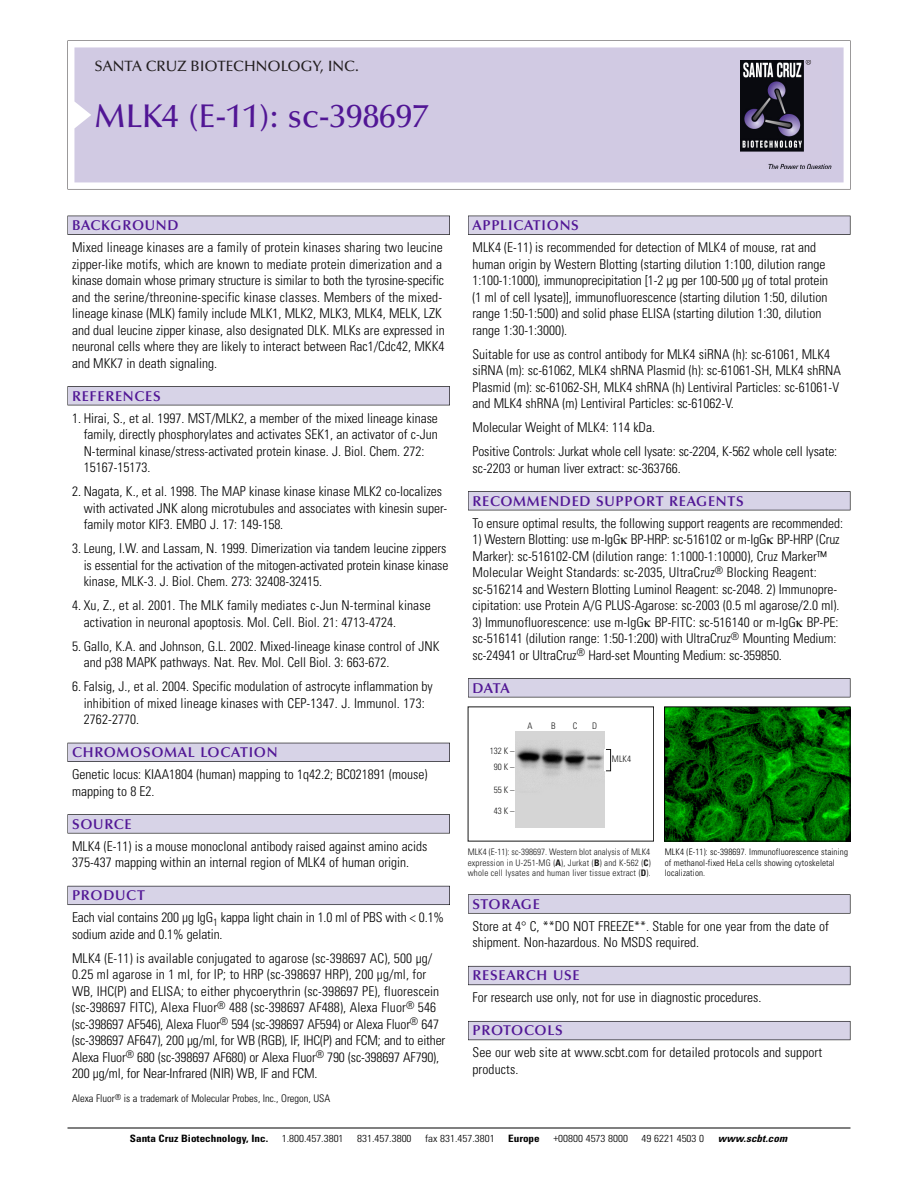
<style>
.page{position:relative;width:918px;height:1188px;background:#fff}
.page>*{position:absolute;margin:0;border:0;box-sizing:border-box;transform-origin:0 0}
.t1{font:500 33px "Optima";color:#511695}
.t2{font:500 15px "Optima";color:#231f20}
.t3{font:600 14.25px "Optima";letter-spacing:.05em;color:#511695}
.t4{font:300 condensed 13.5px/16.5px "Univers";color:#000}
.t5{font:300 condensed 10.5px "Univers";color:#000}
.t6{font:300 condensed 10.2px "Univers";color:#000;scale:1.1 1}
.t7{font:700 condensed 10.2px "Univers";color:#000;scale:1.1 1}
.t8{font:italic 700 condensed 10.2px "Univers";letter-spacing:.005em;color:#000;scale:1.1 1}
.t9{font:9px/10.5px "Univers Condensed Light+UMJARS";letter-spacing:.02em;color:#191919;text-align:justify}
.t10{font:300 condensed 9px/10.5px "Univers";letter-spacing:.015em;color:#000}
.s1{font-family:"Univers Condensed Bold+UZDMFA"}
</style>
<div class="page">
<svg style="left:68px;top:40px;width:783px;height:149px"></svg>
<div style="left:74px;top:47px;width:770px;height:135px;background:#d1cae3"></div>
<img style="left:741px;top:60px;width:90px;height:108px">
<div style="left:68px;top:216px;width:382px;height:19px;background:#525155"></div>
<div style="left:68px;top:216px;width:381px;height:18px;background:#d7d3e7"></div>
<div style="left:68px;top:386px;width:382px;height:19px;background:#525155"></div>
<div style="left:68px;top:387px;width:381px;height:18px;background:#d7d3e7"></div>
<div style="left:68px;top:743px;width:382px;height:19px;background:#525158"></div>
<div style="left:68px;top:743px;width:381px;height:18px;background:#d7d3e7"></div>
<div style="left:68px;top:814px;width:382px;height:19px;background:#575759"></div>
<div style="left:68px;top:815px;width:381px;height:18px;background:#d7d3e7"></div>
<div style="left:68px;top:886px;width:382px;height:19px;background:#5b5a62"></div>
<div style="left:68px;top:886px;width:381px;height:18px;background:#d7d3e7"></div>
<div style="left:468px;top:216px;width:382px;height:19px;background:#525155"></div>
<div style="left:468px;top:216px;width:382px;height:18px;background:#d7d3e7"></div>
<div style="left:468px;top:491px;width:382px;height:19px;background:#525155"></div>
<div style="left:468px;top:492px;width:382px;height:18px;background:#d7d3e7"></div>
<div style="left:468px;top:678px;width:382px;height:19px;background:#545357"></div>
<div style="left:468px;top:679px;width:382px;height:18px;background:#d7d3e7"></div>
<div style="left:468px;top:894px;width:382px;height:20px;background:#666667"></div>
<div style="left:468px;top:895px;width:382px;height:18px;background:#d7d3e7"></div>
<div style="left:468px;top:966px;width:382px;height:19px;background:#66646d"></div>
<div style="left:468px;top:967px;width:382px;height:18px;background:#d7d3e7"></div>
<div style="left:468px;top:1021px;width:382px;height:19px;background:#5b5961"></div>
<div style="left:468px;top:1022px;width:382px;height:18px;background:#d7d3e7"></div>
<hr style="left:68px;top:1128px;width:782px;height:1px;background:#000">
<img style="left:516px;top:732px;width:88px;height:95px">
<div style="left:606px;top:749px;width:5px;height:22px;border:1px solid #191919"></div>
<img style="left:666px;top:708px;width:182px;height:132px">
<div style="left:664px;top:706px;width:186px;height:136px;border:1px solid #000"></div>
<p class="t2" style="left:94px;top:61px;width:266px">SANTA CRUZ BIOTECHNOLOGY, INC.</p>
<h1 class="t1" style="left:94px;top:103px;width:336px">MLK4 (E-11): sc-398697</h1>
<p class="t3" style="left:72px;top:219px;width:108px">BACKGROUND</p>
<p class="t4" style="left:72px;top:240px;width:374px">Mixed lineage kinases are a family of protein kinases sharing two leucine zipper-like motifs, which are known to mediate protein dimerization and a kinase domain whose primary structure is similar to both the tyrosine-specific and the serine/threonine-specific kinase classes. Members of the mixed&shy;lineage kinase (MLK) family include MLK1, MLK2, MLK3, MLK4, MELK, LZK and dual leucine zipper kinase, also designated DLK. MLKs are expressed in neuronal cells where they are likely to interact between Rac1/Cdc42, MKK4 and MKK7 in death signaling.</p>
<p class="t3" style="left:72px;top:390px;width:90px">REFERENCES</p>
<p class="t4" style="left:84px;top:411px;width:356px;text-indent:-12px">1. Hirai, S., et al. 1997. MST/MLK2, a member of the mixed lineage kinase family, directly phosphorylates and activates SEK1, an activator of c-Jun N-terminal kinase/stress-activated protein kinase. J. Biol. Chem. 272:<br>15167-15173.</p>
<p class="t4" style="left:84px;top:484px;width:365px;text-indent:-12px">2. Nagata, K., et al. 1998. The MAP kinase kinase kinase MLK2 co-localizes with activated JNK along microtubules and associates with kinesin super&shy;family motor KIF3. EMBO J. 17: 149-158.</p>
<p class="t4" style="left:84px;top:541px;width:366px;text-indent:-12px">3. Leung, I.W. and Lassam, N. 1999. Dimerization via tandem leucine zippers is essential for the activation of the mitogen-activated protein kinase kinase kinase, MLK-3. J. Biol. Chem. 273: 32408-32415.</p>
<p class="t4" style="left:84px;top:598px;width:349px;text-indent:-12px">4. Xu, Z., et al. 2001. The MLK family mediates c-Jun N-terminal kinase activation in neuronal apoptosis. Mol. Cell. Biol. 21: 4713-4724.</p>
<p class="t4" style="left:84px;top:639px;width:357px;text-indent:-12px">5. Gallo, K.A. and Johnson, G.L. 2002. Mixed-lineage kinase control of JNK and p38 MAPK pathways. Nat. Rev. Mol. Cell Biol. 3: 663-672.</p>
<p class="t4" style="left:84px;top:679px;width:351px;text-indent:-12px">6. Falsig, J., et al. 2004. Specific modulation of astrocyte inflammation by inhibition of mixed lineage kinases with CEP-1347. J. Immunol. 173:<br>2762-2770.</p>
<p class="t3" style="left:72px;top:747px;width:207px">CHROMOSOMAL LOCATION</p>
<p class="t4" style="left:72px;top:767px;width:357px">Genetic locus: KIAA1804 (human) mapping to 1q42.2; BC021891 (mouse) mapping to 8 E2.</p>
<p class="t3" style="left:72px;top:818px;width:61px">SOURCE</p>
<p class="t4" style="left:72px;top:839px;width:357px">MLK4 (E-11) is a mouse monoclonal antibody raised against amino acids<br>375-437 mapping within an internal region of MLK4 of human origin.</p>
<p class="t3" style="left:72px;top:890px;width:74px">PRODUCT</p>
<p class="t4" style="left:72px;top:910px;width:374px">Each vial contains 200 µg IgG<sub>1</sub> kappa light chain in 1.0 ml of PBS with &lt; 0.1% sodium azide and 0.1% gelatin.</p>
<p class="t4" style="left:72px;top:951px;width:375px">MLK4 (E-11) is available conjugated to agarose (sc-398697 AC), 500 µg/ 0.25 ml agarose in 1 ml, for IP; to HRP (sc-398697 HRP), 200 µg/ml, for WB, IHC(P) and ELISA; to either phycoerythrin (sc-398697 PE), fluorescein (sc-398697 FITC), Alexa Fluor<sup>®</sup> 488 (sc-398697 AF488), Alexa Fluor<sup>®</sup> 546 (sc-398697 AF546), Alexa Fluor<sup>®</sup> 594 (sc-398697 AF594) or Alexa Fluor<sup>®</sup> 647 (sc-398697 AF647), 200 µg/ml, for WB (RGB), IF, IHC(P) and FCM; and to either Alexa Fluor<sup>®</sup> 680 (sc-398697 AF680) or Alexa Fluor<sup>®</sup> 790 (sc-398697 AF790), 200 µg/ml, for Near-Infrared (NIR) WB, IF and FCM.</p>
<p class="t5" style="left:72px;top:1095px;width:260px">Alexa Fluor<sup>®</sup> is a trademark of Molecular Probes, Inc., Oregon, USA</p>
<p class="t3" style="left:473px;top:219px;width:108px">APPLICATIONS</p>
<p class="t4" style="left:473px;top:240px;width:357px">MLK4 (E-11) is recommended for detection of MLK4 of mouse, rat and human origin by Western Blotting (starting dilution 1:100, dilution range 1:100-1:1000), immunoprecipitation [1-2 µg per 100-500 µg of total protein (1 ml of cell lysate)], immunofluorescence (starting dilution 1:50, dilution range 1:50-1:500) and solid phase ELISA (starting dilution 1:30, dilution range 1:30-1:3000).</p>
<p class="t4" style="left:473px;top:347px;width:370px">Suitable for use as control antibody for MLK4 siRNA (h): sc-61061, MLK4 siRNA (m): sc-61062, MLK4 shRNA Plasmid (h): sc-61061-SH, MLK4 shRNA Plasmid (m): sc-61062-SH, MLK4 shRNA (h) Lentiviral Particles: sc-61061-V and MLK4 shRNA (m) Lentiviral Particles: sc-61062-V.</p>
<p class="t4" style="left:473px;top:416px;width:366px;line-height:24px">Molecular Weight of MLK4: 114 kDa.<br>Positive Controls: Jurkat whole cell lysate: sc-2204, K-562 whole cell lysate:</p>
<p class="t4" style="left:473px;top:461px;width:210px">sc-2203 or human liver extract: sc-363766.</p>
<p class="t3" style="left:473px;top:495px;width:273px">RECOMMENDED SUPPORT REAGENTS</p>
<p class="t4" style="left:473px;top:516px;width:372px">To ensure optimal results, the following support reagents are recommended:</p>
<p class="t4" style="left:473px;top:532px;width:369px">1) Western Blotting: use m-IgG BP-HRP: sc-516102 or m-IgG BP-HRP (Cruz Marker): sc-516102-CM (dilution range: 1:1000-1:10000), Cruz Marker™ Molecular Weight Standards: sc-2035, UltraCruz<sup>®</sup> Blocking Reagent: sc-516214 and Western Blotting Luminol Reagent: sc-2048. 2) Immunopre&shy;cipitation: use Protein A/G PLUS-Agarose: sc-2003 (0.5 ml agarose/2.0 ml).</p>
<p class="t4" style="left:473px;top:615px;width:368px">3) Immunofluorescence: use m-IgG BP-FITC: sc-516140 or m-IgG BP-PE: sc-516141 (dilution range: 1:50-1:200) with UltraCruz<sup>®</sup> Mounting Medium: sc-24941 or UltraCruz<sup>®</sup> Hard-set Mounting Medium: sc-359850.</p>
<p class="t3" style="left:473px;top:682px;width:39px">DATA</p>
<p class="t9" style="left:490px;top:743px;width:26px;line-height:16.5px;text-align:center">132 K –<br>90K–</p>
<p class="t9" style="left:494px;top:785px;width:22px">55K–</p>
<p class="t9" style="left:494px;top:806px;width:22px">43K–</p>
<p class="t9" style="left:528px;top:721px;width:7px">A</p>
<p class="t9" style="left:551px;top:721px;width:6px">B</p>
<p class="t9" style="left:573px;top:721px;width:6px">C</p>
<p class="t9" style="left:592px;top:721px;width:7px">D</p>
<p class="t9" style="left:612px;top:755px;width:21px">MLK4</p>
<p class="t9" style="left:468px;top:848px;width:185px">MLK4 (E-11): sc-398697. Western blot analysis of MLK4 expression in U-251-MG (<span class="s1">A</span>), Jurkat (<span class="s1">B</span>) and K-562 (<span class="s1">C</span>) whole cell lysates and human liver tissue extract (<span class="s1">D</span>).</p>
<p class="t10" style="left:665px;top:848px;width:185px">MLK4 (E-11): sc-398697. Immunofluorescence staining of methanol-fixed HeLa cells showing cytoskeletal localization.</p>
<p class="t3" style="left:473px;top:898px;width:69px">STORAGE</p>
<p class="t4" style="left:473px;top:919px;width:358px">Store at 4° C, **DO NOT FREEZE**. Stable for one year from the date of shipment. Non-hazardous. No MSDS required.</p>
<p class="t3" style="left:473px;top:970px;width:109px">RESEARCH USE</p>
<p class="t4" style="left:473px;top:991px;width:290px">For research use only, not for use in diagnostic procedures.</p>
<p class="t3" style="left:473px;top:1025px;width:92px">PROTOCOLS</p>
<p class="t4" style="left:473px;top:1046px;width:351px">See our web site at www.scbt.com for detailed protocols and support products.</p>
<p class="t7" style="left:130px;top:1135px;width:127px">Santa Cruz Biotechnology, Inc.</p>
<p class="t6" style="left:282px;top:1135px;width:58px">1.800.457.3801</p>
<p class="t6" style="left:357px;top:1135px;width:51px">831.457.3800</p>
<p class="t6" style="left:425px;top:1135px;width:65px">fax 831.457.3801</p>
<p class="t7" style="left:508px;top:1135px;width:30px">Europe</p>
<p class="t6" style="left:553px;top:1135px;width:69px">+00800 4573 8000</p>
<p class="t6" style="left:642px;top:1135px;width:58px">49 6221 4503 0</p>
<p class="t8" style="left:718px;top:1135px;width:64px">www.scbt.com</p>
</div>
